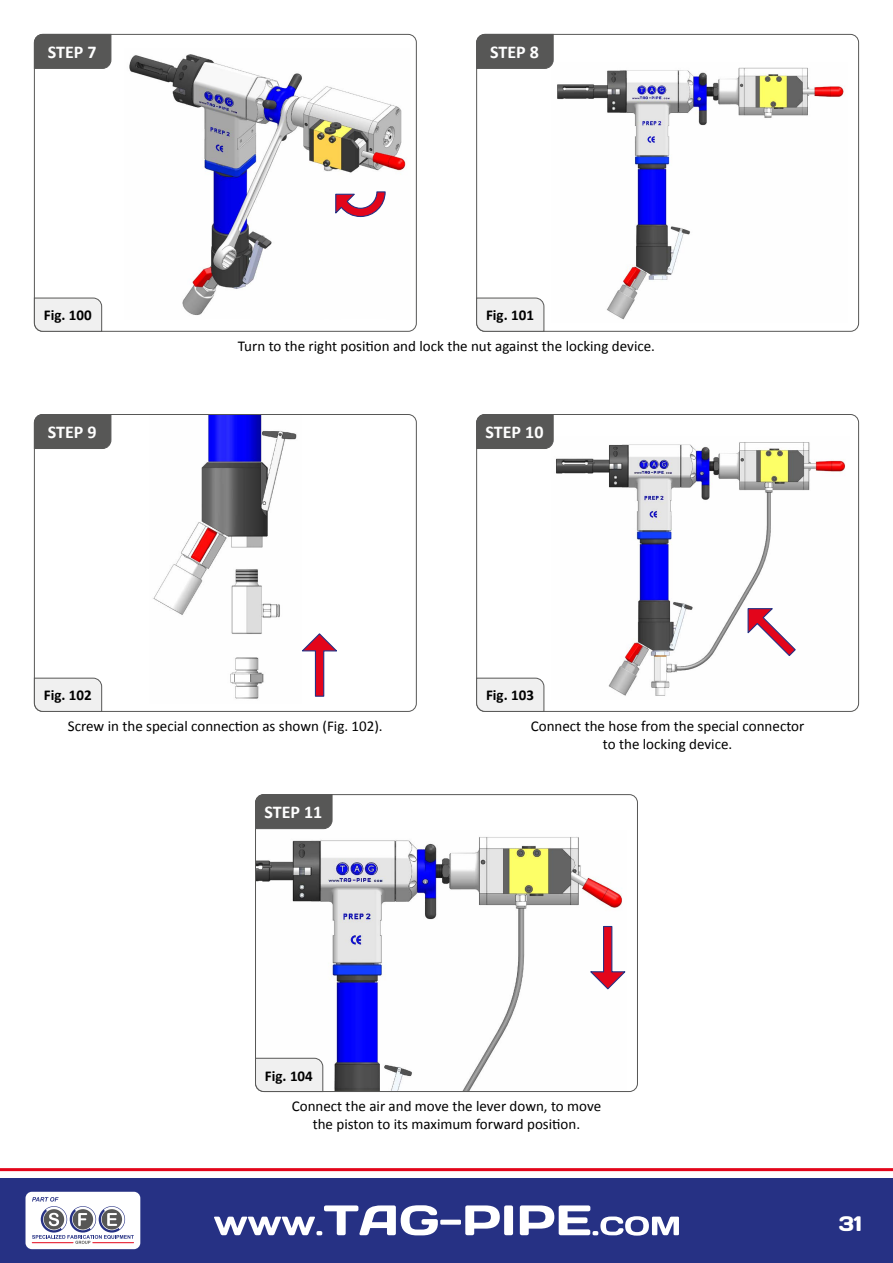
<style>
.page{position:relative;width:893px;height:1263px;background:#fff}
.page>*{position:absolute;margin:0;border:0;box-sizing:border-box;transform-origin:0 0}
.t1{font:21px "Days One";color:#fff}
.t2{font:700 18px "Calibri";color:#fff}
.t3{font:15px/18px "Calibri";color:#000;text-align:center}
.t4{font:700 15px "Calibri";color:#000}
</style>
<div class="page">
<div style="left:0;top:1178px;width:893px;height:85px;background:#263184"></div>
<hr style="left:0;top:1168px;width:893px;height:3px;background:#e3051b">
<svg style="left:214px;top:1205px;width:299px;height:30px"></svg>
<svg style="left:520px;top:1205px;width:159px;height:30px"></svg>
<div style="left:26px;top:1192px;width:114px;height:57px;background:#fff;border-radius:6px"></div>
<svg style="left:32px;top:1197px;width:102px;height:47px"></svg>
<img style="left:257px;top:837px;width:365px;height:253px">
<img style="left:556px;top:442px;width:290px;height:254px">
<img style="left:153px;top:416px;width:144px;height:283px">
<svg style="left:302px;top:633px;width:35px;height:64px"></svg>
<svg style="left:747px;top:607px;width:50px;height:50px"></svg>
<svg style="left:588px;top:925px;width:38px;height:65px"></svg>
<img style="left:129px;top:54px;width:277px;height:261px">
<img style="left:557px;top:67px;width:288px;height:253px">
<svg style="left:335px;top:191px;width:51px;height:27px"></svg>
<svg style="left:34px;top:297px;width:68px;height:35px"></svg>
<svg style="left:476px;top:297px;width:69px;height:35px"></svg>
<svg style="left:34px;top:677px;width:68px;height:35px"></svg>
<svg style="left:476px;top:677px;width:69px;height:35px"></svg>
<svg style="left:255px;top:1057px;width:69px;height:35px"></svg>
<div style="left:34px;top:34px;width:78px;height:35px;background:#575756"></div>
<div style="left:34px;top:414px;width:78px;height:35px;background:#575756"></div>
<div style="left:476px;top:414px;width:78px;height:35px;background:#575756"></div>
<div style="left:255px;top:794px;width:78px;height:35px;background:#575756"></div>
<div style="left:476px;top:34px;width:78px;height:35px;background:#575756"></div>
<p class="t2" style="left:48px;top:41px;width:50px">STEP 7</p>
<p class="t2" style="left:490px;top:41px;width:50px">STEP 8</p>
<p class="t4" style="left:44px;top:306px;width:49px">Fig. 100</p>
<p class="t4" style="left:486px;top:306px;width:49px">Fig. 101</p>
<p class="t3" style="left:238px;top:337px;width:419px">Turn to the right position and lock the nut against the locking device.</p>
<p class="t2" style="left:48px;top:421px;width:50px">STEP 9</p>
<p class="t2" style="left:486px;top:421px;width:59px">STEP 10</p>
<p class="t4" style="left:44px;top:686px;width:49px">Fig. 102</p>
<p class="t4" style="left:486px;top:686px;width:49px">Fig. 103</p>
<p class="t3" style="left:68px;top:717px;width:316px">Screw in the special connection as shown (Fig. 102).</p>
<p class="t2" style="left:264px;top:801px;width:59px">STEP 11</p>
<p class="t3" style="left:531px;top:717px;width:275px">Connect the hose from the special connector to the locking device.</p>
<p class="t4" style="left:265px;top:1066px;width:49px">Fig. 104</p>
<p class="t3" style="left:292px;top:1097px;width:311px">Connect the air and move the lever down, to move the piston to its maximum forward position.</p>
<h1 class="t1" style="left:839px;top:1210px;width:25px">31</h1>
</div>
